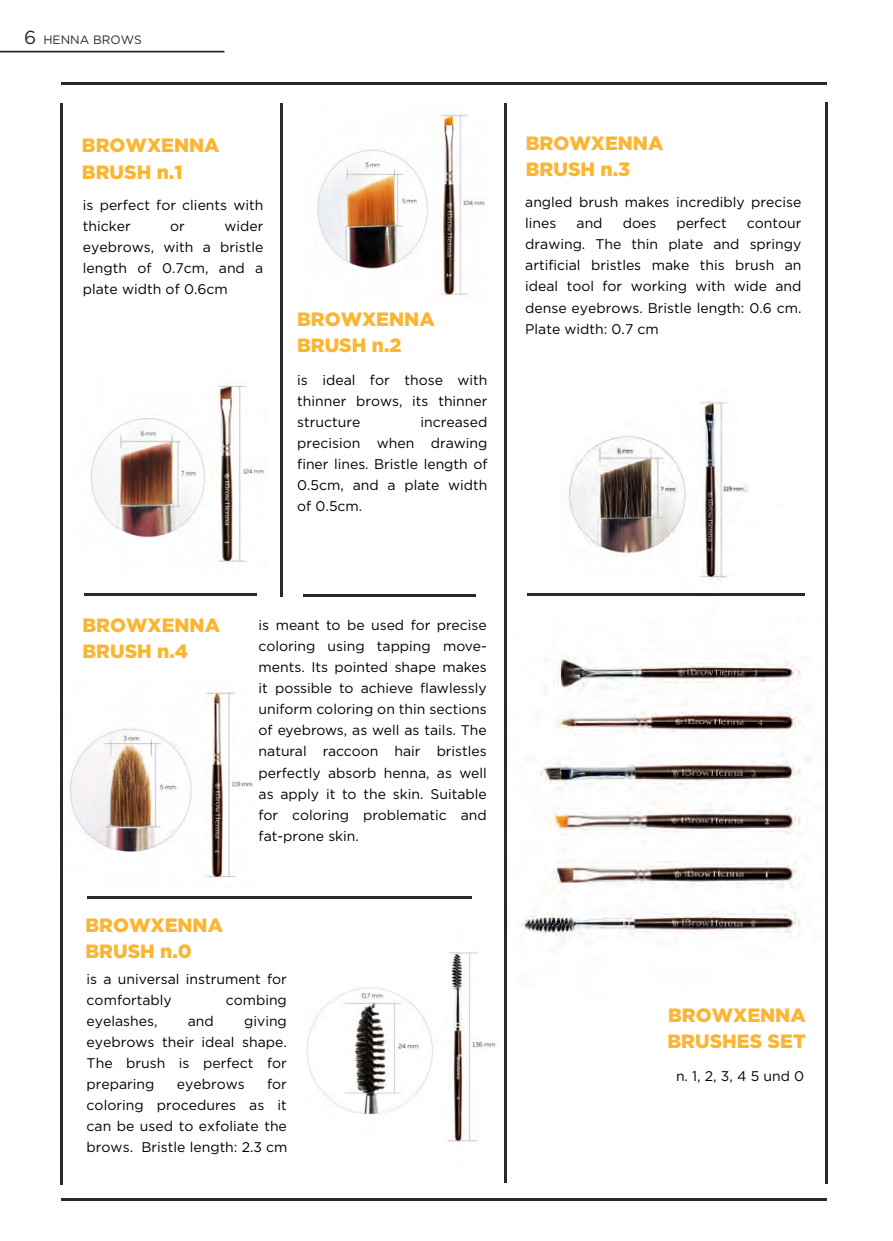
<style>
.page{position:relative;width:893px;height:1241px;background:#fff}
.page>*{position:absolute;margin:0;border:0;box-sizing:border-box;transform-origin:0 0}
.t1{font:900 19.25px/26.4px "Gotham Pro";color:#fab632}
.t2{font:14px/21px "Gotham Pro";color:#000001;text-align:justify}
.t3{font:12.08px "Gotham Pro";color:#292929}
.s1{font-size:18.9px}
</style>
<div class="page">
<img style="left:222px;top:898px;width:356px;height:303px">
<img style="left:506px;top:614px;width:320px;height:384px">
<img style="left:70px;top:691px;width:183px;height:189px">
<img style="left:317px;top:113px;width:168px;height:184px">
<img style="left:523px;top:401px;width:259px;height:217px">
<hr style="left:0;top:51px;width:224px;height:1px;background:#292929">
<hr style="left:62px;top:83px;width:765px;height:2px;background:#282928">
<hr style="left:60px;top:103px;width:3px;height:1081px;background:#282928">
<hr style="left:62px;top:1198px;width:765px;height:2px;background:#282928">
<hr style="left:304px;top:594px;width:172px;height:2px;background:#282928">
<hr style="left:87px;top:895px;width:385px;height:3px;background:#282928">
<hr style="left:504px;top:103px;width:2px;height:1079px;background:#282928">
<hr style="left:280px;top:103px;width:2px;height:494px;background:#282928">
<hr style="left:527px;top:593px;width:278px;height:2px;background:#282928">
<hr style="left:826px;top:102px;width:2px;height:1081px;background:#292929">
<img style="left:90px;top:385px;width:174px;height:178px">
<hr style="left:84px;top:593px;width:172px;height:3px;background:#282928">
<p class="t3" style="left:24px;top:33px;width:119px"><span class="s1">6</span> HENNA BROWS</p>
<h1 class="t1" style="left:82px;top:132px;width:139px">BROWXENNA<br>BRUSH n.1</h1>
<p class="t2" style="left:83px;top:195px;width:182px">is perfect for clients with thicker</p>
<p class="t2" style="left:83px;top:215px;width:182px;text-indent:142px">wider eyebrows, with a bristle length of 0.7cm, and a plate width of 0.6cm</p>
<p class="t2" style="left:170px;top:215px;width:16px">or</p>
<h1 class="t1" style="left:297px;top:305px;width:139px">BROWXENNA<br>BRUSH n.2</h1>
<p class="t2" style="left:297px;top:369px;width:192px">is ideal for those with thinner brows, its thinner structure</p>
<p class="t2" style="left:297px;top:411px;width:192px;text-indent:123px">increased precision when drawing finer lines. Bristle length of 0.5cm, and a plate width of 0.5cm.</p>
<h1 class="t1" style="left:526px;top:129px;width:139px">BROWXENNA<br>BRUSH n.3</h1>
<p class="t2" style="left:525px;top:192px;width:278px">angled brush makes incredibly precise lines</p>
<p class="t2" style="left:577px;top:213px;width:28px">and</p>
<p class="t2" style="left:623px;top:213px;width:35px">does</p>
<p class="t2" style="left:676px;top:213px;width:52px">perfect</p>
<p class="t2" style="left:525px;top:213px;width:278px;text-indent:222px">contour drawing. The thin plate and springy artificial bristles make this brush an ideal tool for working with wide and dense eyebrows. Bristle length: 0.6 cm.<br>Plate width: 0.7 cm</p>
<h1 class="t1" style="left:82px;top:611px;width:139px">BROWXENNA<br>BRUSH n.4</h1>
<p class="t2" style="left:259px;top:615px;width:230px">is meant to be used for precise coloring using tapping move&shy;ments. Its pointed shape makes it possible to achieve flawlessly uniform coloring on thin sections of eyebrows, as well as tails. The natural raccoon hair bristles perfectly absorb henna, as well as apply it to the skin. Suitable for coloring problematic and fat-prone skin.</p>
<h1 class="t1" style="left:85px;top:911px;width:139px">BROWXENNA<br>BRUSH n.0</h1>
<p class="t2" style="left:87px;top:968px;width:202px">is a universal instrument for comfortably</p>
<p class="t2" style="left:226px;top:989px;width:63px">combing</p>
<p class="t2" style="left:87px;top:1010px;width:72px">eyelashes,</p>
<p class="t2" style="left:188px;top:1010px;width:28px">and</p>
<p class="t2" style="left:87px;top:1010px;width:202px;text-indent:157px">giving eyebrows their ideal shape.<br>The brush is perfect for preparing</p>
<p class="t2" style="left:87px;top:1073px;width:202px;text-indent:180px">for coloring procedures as it can be used to exfoliate the brows. Bristle length: 2.3 cm</p>
<p class="t2" style="left:177px;top:1073px;width:69px">eyebrows</p>
<h1 class="t1" style="left:667px;top:1001px;width:140px">BROWXENNA<br>BRUSHES SET</h1>
<p class="t2" style="left:676px;top:1065px;width:130px">n. 1, 2, 3, 4 5 und 0</p>
</div>
